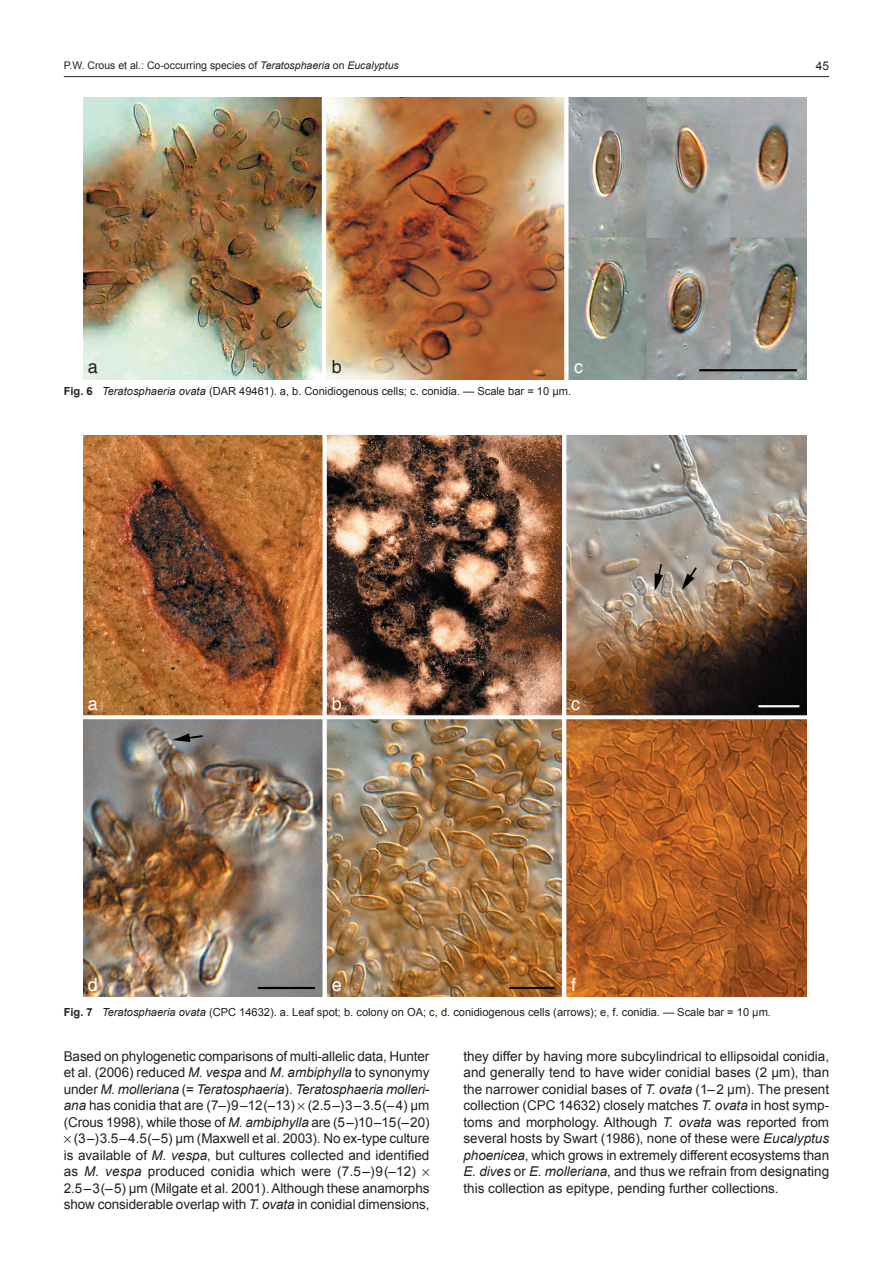
<style>
.page{position:relative;width:893px;height:1263px;background:#fff}
.page>*{position:absolute;margin:0;border:0;box-sizing:border-box;transform-origin:0 0}
.t1{font:18px "Helvetica";color:#fff}
.t2{font:18px "Helvetica";color:#231f20}
.t3{font:13.5px/16.5px "Arial";letter-spacing:-.005em;color:#231f20;text-align:justify}
.t4{font:italic 13.5px "Arial";letter-spacing:-.01em;color:#231f20}
.t5{font:12px "Arial";color:#231f20}
.t6{font:11.1px "Arial";color:#231f20}
.t7{font:10.5px "Arial";color:#231f20}
.s1{font-style:italic}
.s2{font-weight:700}
.s3{font-style:normal}
</style>
<div class="page">
<hr style="left:64px;top:76px;width:765px;height:1px;background:#231f20">
<img style="left:84px;top:98px;width:723px;height:282px">
<img style="left:84px;top:436px;width:723px;height:561px">
<p class="t7" style="left:64px;top:59px;width:336px">P.W. Crous et al.: Co-occurring species of <span class="s1">Teratosphaeria</span> on <span class="s1">Eucalyptus</span></p>
<p class="t5" style="left:816px;top:59px;width:15px">45</p>
<h1 class="t2" style="left:88px;top:352px;width:12px">a</h1>
<h1 class="t2" style="left:332px;top:352px;width:12px">b</h1>
<h1 class="t1" style="left:574px;top:352px;width:10px">c</h1>
<p class="t6" style="left:64px;top:385px;width:509px"><span class="s2">Fig. 6</span> <span class="s1">Teratosphaeria ovata</span> (DAR 49461). a, b. Conidiogenous cells; c. conidia. — Scale bar = 10 µm.</p>
<h1 class="t1" style="left:88px;top:689px;width:12px">a</h1>
<h1 class="t1" style="left:88px;top:969px;width:12px">d</h1>
<h1 class="t1" style="left:332px;top:689px;width:12px">b</h1>
<h1 class="t1" style="left:571px;top:689px;width:10px">c</h1>
<h1 class="t1" style="left:332px;top:969px;width:12px">e</h1>
<h1 class="t1" style="left:571px;top:969px;width:7px">f</h1>
<p class="t6" style="left:64px;top:1006px;width:709px"><span class="s2">Fig. 7</span> <span class="s1">Teratosphaeria ovata</span> (CPC 14632). a. Leaf spot; b. colony on OA; c, d. conidiogenous cells (arrows); e, f. conidia. — Scale bar = 10 µm.</p>
<p class="t3" style="left:64px;top:1047px;width:367px">Based on phylogenetic comparisons of multi-allelic data, Hunter</p>
<p class="t3" style="left:64px;top:1064px;width:367px">et al. (2006) reduced <span class="s1">M. vespa</span> and <span class="s1">M. ambiphylla</span> to synonymy</p>
<p class="t4" style="left:64px;top:1081px;width:367px"><span class="s3">under</span> M. molleriana <span class="s3">(=</span> Teratosphaeria<span class="s3">).</span> Teratosphaeria molleri-</p>
<p class="t3" style="left:64px;top:1097px;width:367px"><span class="s1">ana</span> has conidia that are (7–)9–12(–13) (2.5–)3–3.5(–4) µm</p>
<p class="t3" style="left:64px;top:1113px;width:367px">(Crous 1998), while those of <span class="s1">M. ambiphylla</span> are (5–)10–15(–20)</p>
<p class="t3" style="left:74px;top:1130px;width:357px">(3–)3.5–4.5(–5) µm (Maxwell et al. 2003). No ex-type culture</p>
<p class="t3" style="left:64px;top:1146px;width:367px">is available of <span class="s1">M. vespa</span>, but cultures collected and identified</p>
<p class="t3" style="left:64px;top:1163px;width:354px">as <span class="s1">M. vespa</span> produced conidia which were (7.5–)9(–12)</p>
<p class="t3" style="left:64px;top:1179px;width:367px">2.5–3(–5) µm (Milgate et al. 2001). Although these anamorphs</p>
<p class="t3" style="left:64px;top:1196px;width:367px">show considerable overlap with <span class="s1">T. ovata</span> in conidial dimensions,</p>
<p class="t3" style="left:463px;top:1047px;width:367px">they differ by having more subcylindrical to ellipsoidal conidia, and generally tend to have wider conidial bases (2 µm), than the narrower conidial bases of <span class="s1">T. ovata</span> (1–2 µm). The present collection (CPC 14632) closely matches <span class="s1">T. ovata</span> in host symp&shy;toms and morphology. Although <span class="s1">T. ovata</span> was reported from several hosts by Swart (1986), none of these were <span class="s1">Eucalyptus phoenicea</span>, which grows in extremely different ecosystems than <span class="s1">E. dives</span> or <span class="s1">E. molleriana</span>, and thus we refrain from designating this collection as epitype, pending further collections.</p>
</div>
